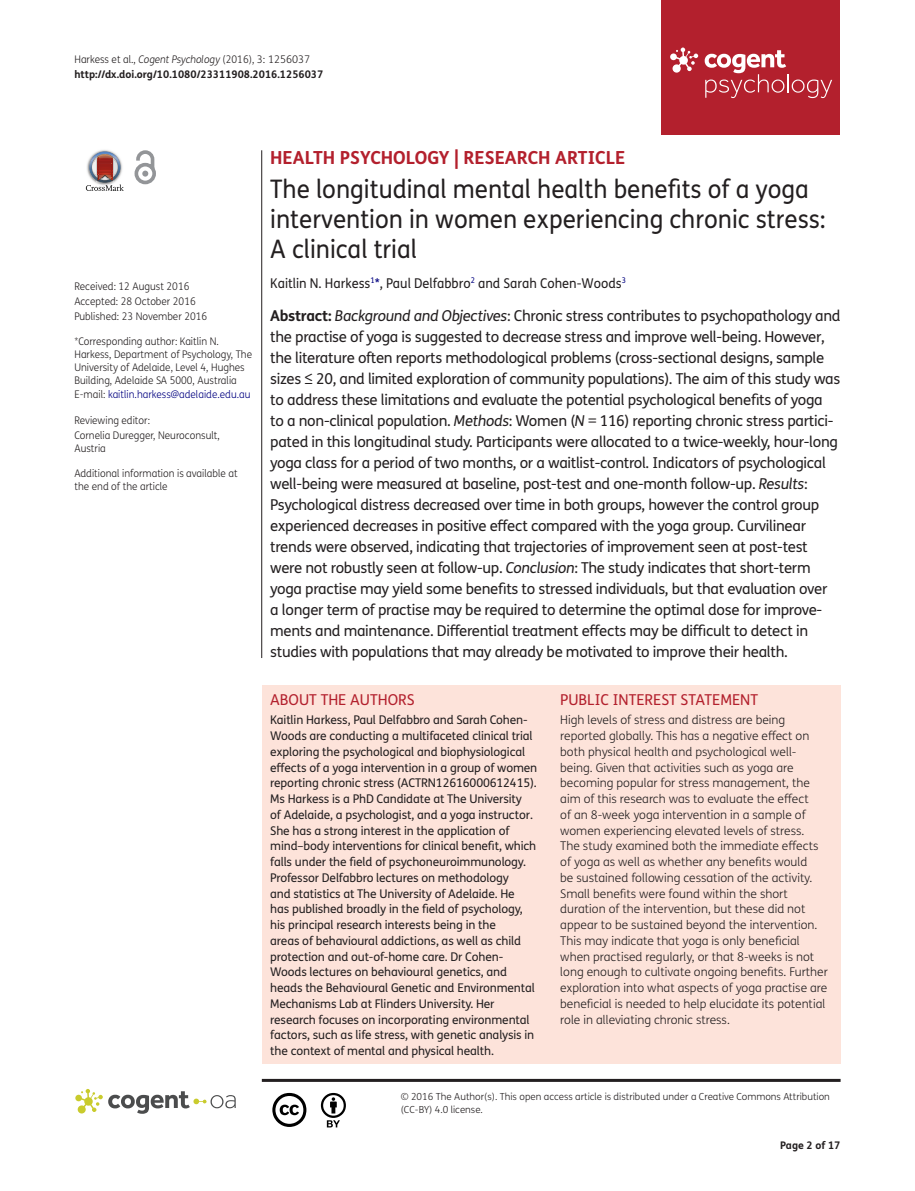
<style>
.page{position:relative;width:915px;height:1191px;background:#fff}
.page>*{position:absolute;margin:0;border:0;box-sizing:border-box;transform-origin:0 0}
.t1{font:25.5px/30px "FS Me Pro";color:#231f20;scale:.95 1}
.t2{font:700 18px "FS Me Pro";color:#b3202d}
.t3{font:15px/21px "FS Me Pro";letter-spacing:-.02em;color:#231f20}
.t4{font:15px "FS Me Pro";color:#b3202d}
.t5{font:13.5px "FS Me Pro";color:#231f20;scale:.95 1}
.t6{font:12px/15.8px "FS Me Pro";letter-spacing:-.01em;color:#231f20}
.t7{font:300 12px/15.8px "FS Me Pro";color:#231f20}
.t8{font:300 10.5px/12.8px "FS Me Pro";color:#231f20;scale:.95 1}
.t9{font:700 10.5px/15px "FS Me Pro";color:#231f20}
.t10{font:300 10.5px "FS Me Pro";color:#000080;scale:.95 1}
.t11{font:300 9.75px/12.8px "FS Me Pro";color:#231f20}
.s1{font-weight:300}
.s2{font-weight:300;font-style:italic}
.s3{color:#231f20}
.s4{color:#000080}
.s5{font-weight:700}
.s6{font-style:italic}
</style>
<div class="page">
<div style="left:661px;top:0;width:179px;height:134px;background:#b3202d"></div>
<svg style="left:670px;top:48px;width:28px;height:25px"></svg>
<svg style="left:704px;top:50px;width:127px;height:48px"></svg>
<div style="left:261px;top:685px;width:579px;height:378px;background:#fde3da"></div>
<svg style="left:86px;top:151px;width:38px;height:40px"></svg>
<svg style="left:134px;top:150px;width:22px;height:34px"></svg>
<hr style="left:261px;top:150px;width:1px;height:508px;background:#231f20">
<hr style="left:262px;top:1078px;width:578px;height:3px;background:#231f20">
<svg style="left:75px;top:1089px;width:161px;height:24px"></svg>
<svg style="left:272px;top:1093px;width:34px;height:34px"></svg>
<svg style="left:321px;top:1093px;width:25px;height:34px"></svg>
<p class="t9" style="left:74px;top:51px;width:250px"><span class="s1">Harkess et al.,</span> <span class="s2">Cogent Psychology</span> <span class="s1">(2016), 3: 1256037 </span>http://dx.doi.org/10.1080/23311908.2016.1256037</p>
<p class="t8" style="left:74px;top:279px;width:141px;line-height:14.9px">Received: 12 August 2016<br>Accepted: 28 October 2016<br>Published: 23 November 2016</p>
<p class="t8" style="left:74px;top:335px;width:188px">*Corresponding author: Kaitlin N.<br>Harkess, Department of Psychology, The University of Adelaide, Level 4, Hughes Building, Adelaide SA 5000, Australia</p>
<p class="t10" style="left:74px;top:387px;width:187px"><span class="s3">E-mail:</span> kaitlin.harkess@adelaide.edu.au</p>
<p class="t8" style="left:74px;top:412px;width:155px;line-height:14.9px">Reviewing editor:<br>Cornelia Duregger, Neuroconsult,</p>
<p class="t8" style="left:74px;top:441px;width:35px">Austria</p>
<p class="t8" style="left:74px;top:467px;width:173px">Additional information is available at the end of the article</p>
<p class="t2" style="left:270px;top:143px;width:356px">HEALTH PSYCHOLOGY | RESEARCH ARTICLE</p>
<h1 class="t1" style="left:270px;top:174px;width:586px">The longitudinal mental health benefits of a yoga intervention in women experiencing chronic stress:<br>A clinical trial</h1>
<p class="t5" style="left:270px;top:273px;width:376px">Kaitlin N. Harkess<sup>1</sup><span class="s4">*</span>, Paul Delfabbro<sup>2</sup> and Sarah Cohen-Woods<sup>3</sup></p>
<p class="t3" style="left:270px;top:305px;width:571px"><span class="s5">Abstract:</span> <span class="s6">Background and Objectives</span>: Chronic stress contributes to psychopathology and the practise of yoga is suggested to decrease stress and improve well-being. However, the literature often reports methodological problems (cross-sectional designs, sample sizes ≤ 20, and limited exploration of community populations). The aim of this study was to address these limitations and evaluate the potential psychological benefits of yoga<br>to a non-clinical population. <span class="s6">Methods</span>: Women (<span class="s6">N</span> = 116) reporting chronic stress partici&shy;pated in this longitudinal study. Participants were allocated to a twice-weekly, hour-long yoga class for a period of two months, or a waitlist-control. Indicators of psychological well-being were measured at baseline, post-test and one-month follow-up. <span class="s6">Results</span>:<br>Psychological distress decreased over time in both groups, however the control group experienced decreases in positive effect compared with the yoga group. Curvilinear trends were observed, indicating that trajectories of improvement seen at post-test were not robustly seen at follow-up. <span class="s6">Conclusion</span>: The study indicates that short-term yoga practise may yield some benefits to stressed individuals, but that evaluation over<br>a longer term of practise may be required to determine the optimal dose for improve&shy;ments and maintenance. Differential treatment effects may be difficult to detect in studies with populations that may already be motivated to improve their health.</p>
<p class="t4" style="left:270px;top:689px;width:146px">ABOUT THE AUTHORS</p>
<p class="t6" style="left:270px;top:712px;width:268px">Kaitlin Harkess, Paul Delfabbro and Sarah Cohen-Woods are conducting a multifaceted clinical trial exploring the psychological and biophysiological effects of a yoga intervention in a group of women reporting chronic stress (ACTRN12616000612415).<br>Ms Harkess is a PhD Candidate at The University<br>of Adelaide, a psychologist, and a yoga instructor.<br>She has a strong interest in the application of mind–body interventions for clinical benefit, which falls under the field of psychoneuroimmunology.<br>Professor Delfabbro lectures on methodology<br>and statistics at The University of Adelaide. He<br>has published broadly in the field of psychology, his principal research interests being in the<br>areas of behavioural addictions, as well as child protection and out-of-home care. Dr Cohen-Woods lectures on behavioural genetics, and heads the Behavioural Genetic and Environmental Mechanisms Lab at Flinders University. Her research focuses on incorporating environmental factors, such as life stress, with genetic analysis in the context of mental and physical health.</p>
<p class="t4" style="left:560px;top:689px;width:199px">PUBLIC INTEREST STATEMENT</p>
<p class="t7" style="left:560px;top:712px;width:269px">High levels of stress and distress are being reported globally. This has a negative effect on both physical health and psychological well&shy;being. Given that activities such as yoga are becoming popular for stress management, the aim of this research was to evaluate the effect<br>of an 8-week yoga intervention in a sample of women experiencing elevated levels of stress.<br>The study examined both the immediate effects of yoga as well as whether any benefits would<br>be sustained following cessation of the activity.<br>Small benefits were found within the short duration of the intervention, but these did not appear to be sustained beyond the intervention.<br>This may indicate that yoga is only beneficial when practised regularly, or that 8-weeks is not long enough to cultivate ongoing benefits. Further exploration into what aspects of yoga practise are beneficial is needed to help elucidate its potential role in alleviating chronic stress.</p>
<p class="t11" style="left:400px;top:1090px;width:430px">© 2016 The Author(s). This open access article is distributed under a Creative Commons Attribution (CC-BY) 4.0 license.</p>
<p class="t9" style="left:780px;top:1137px;width:62px">Page 2 of 17</p>
</div>
